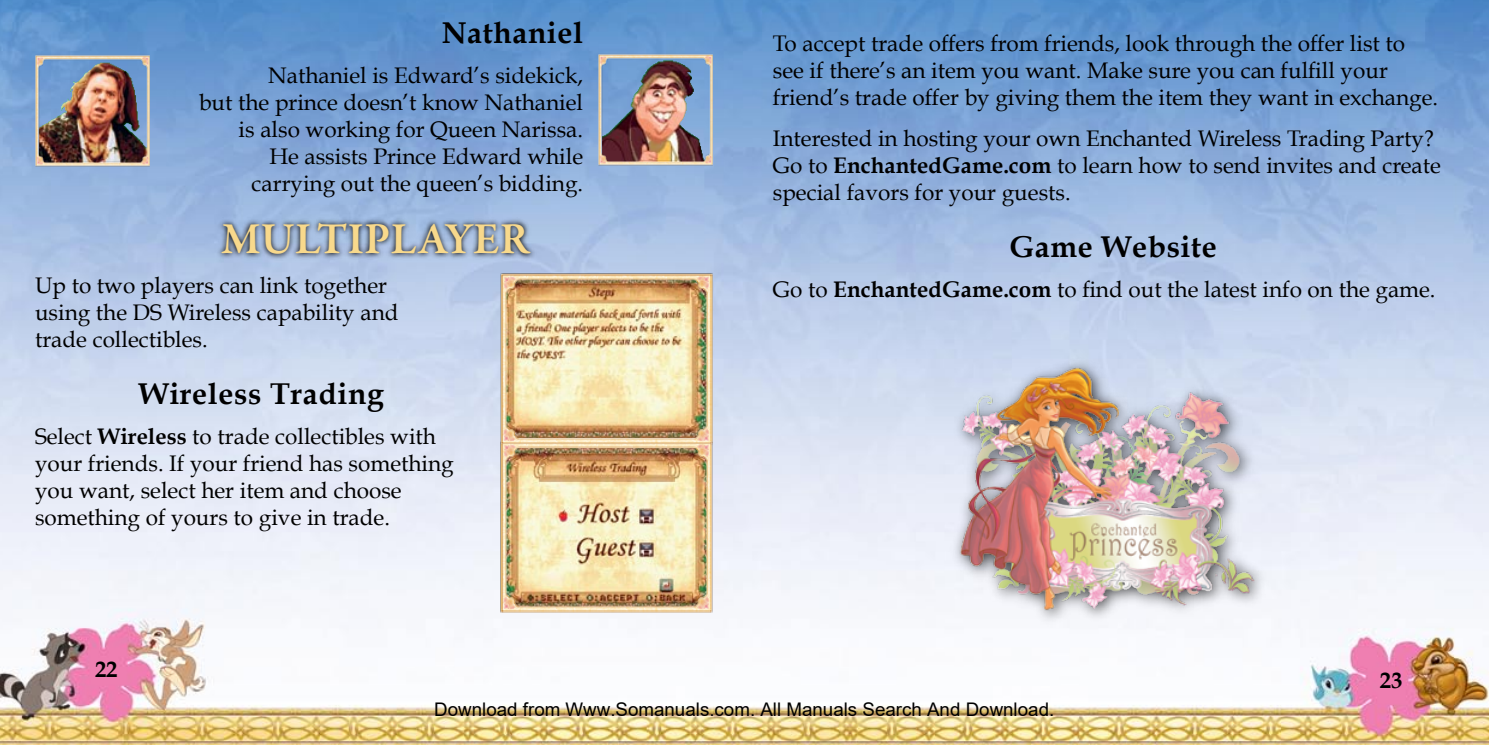
<style>
.page{position:relative;width:1489px;height:745px;background:#fff}
.page>*{position:absolute;margin:0;border:0;box-sizing:border-box;transform-origin:0 0}
.t1{font:600 45px "Garamond Premr Pro";color:#f8d98c}
.t2{font:700 30px "Book Antiqua";letter-spacing:.02em;color:#000}
.t3{font:22.5px/27px "Book Antiqua";color:#000}
.t4{font:700 22.5px "Book Antiqua";color:#000}
.t5{font:18.75px "Arial";color:#000}
.s1{font-weight:700}
</style>
<div class="page">
<img style="left:0;top:0;width:1488px;height:744px">
<svg style="left:215px;top:217px;width:322px;height:43px"></svg>
<img style="left:598px;top:54px;width:114px;height:111px">
<img style="left:500px;top:272px;width:212px;height:169px">
<img style="left:500px;top:441px;width:212px;height:171px">
<img style="left:505px;top:278px;width:203px;height:159px">
<div style="left:948px;top:355px;width:321px;height:271px;background:#000;opacity:.75"></div>
<img style="left:954px;top:361px;width:307px;height:254px">
<img style="left:35px;top:55px;width:115px;height:111px">
<h2 class="t2" style="left:441px;top:15px;width:143px">Nathaniel</h2>
<p class="t3" style="left:199px;top:61px;width:385px;text-align:right">Nathaniel is Edward’s sidekick,<br>but the prince doesn’t know Nathaniel is also working for Queen Narissa.<br>He assists Prince Edward while carrying out the queen’s bidding.</p>
<h1 class="t1" style="left:221px;top:211px;width:309px">MULTIPLAYER</h1>
<p class="t3" style="left:35px;top:272px;width:365px">Up to two players can link together using the DS Wireless capability and trade collectibles.</p>
<h2 class="t2" style="left:139px;top:376px;width:246px">Wireless Trading</h2>
<p class="t3" style="left:35px;top:422px;width:420px">Select <span class="s1">Wireless</span> to trade collectibles with your friends. If your friend has something you want, select her item and choose something of yours to give in trade.</p>
<p class="t4" style="left:95px;top:656px;width:12px">22</p>
<p class="t3" style="left:772px;top:30px;width:666px">To accept trade offers from friends, look through the offer list to see if there’s an item you want. Make sure you can fulfill your friend’s trade offer by giving them the item they want in exchange.</p>
<p class="t3" style="left:772px;top:125px;width:669px">Interested in hosting your own Enchanted Wireless Trading Party?<br>Go to <span class="s1">EnchantedGame.com</span> to learn how to send invites and create special favors for your guests.</p>
<h2 class="t2" style="left:1009px;top:229px;width:209px">Game Website</h2>
<p class="t3" style="left:772px;top:275px;width:664px">Go to <span class="s1">EnchantedGame.com</span> to find out the latest info on the game.</p>
<p class="t4" style="left:1379px;top:666px;width:12px">23</p>
<p class="t5" style="left:434px;top:698px;width:621px">Download from Www.Somanuals.com. All Manuals Search And Download.</p>
</div>
